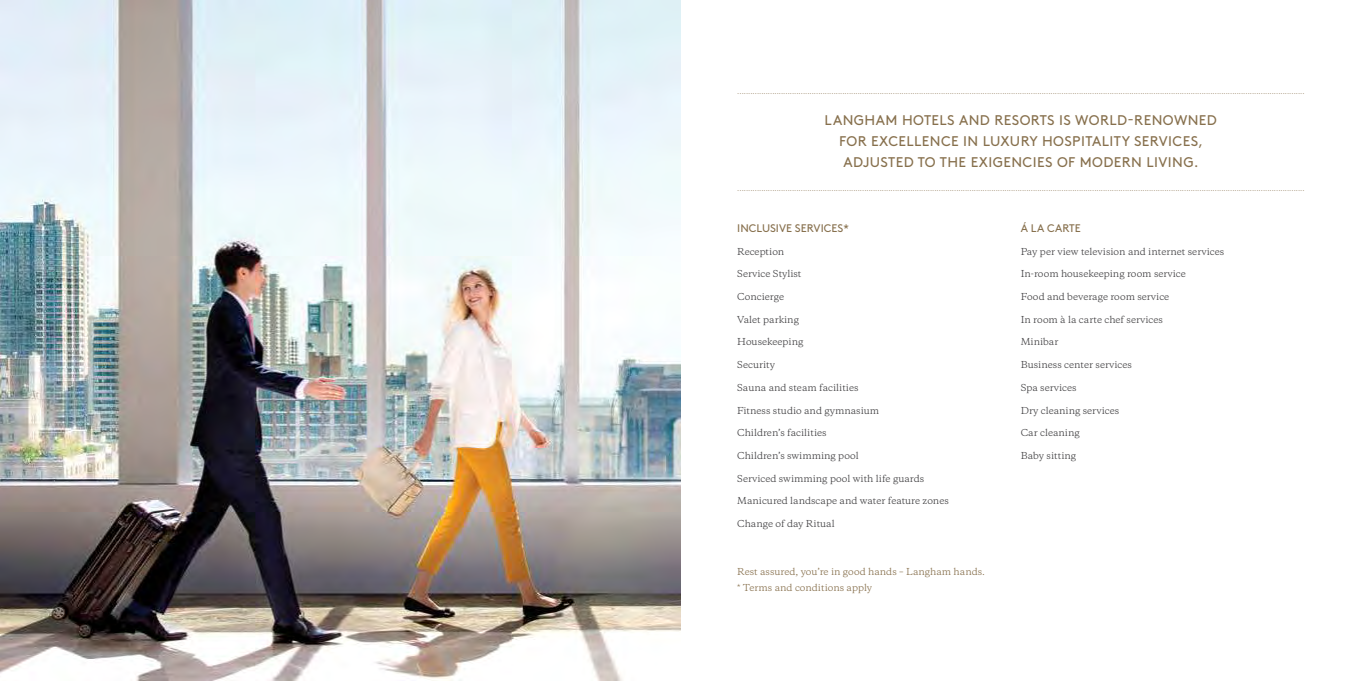
<style>
.page{position:relative;width:1361px;height:681px;background:#fff}
.page>*{position:absolute;margin:0;border:0;box-sizing:border-box;transform-origin:0 0}
.t1{font:14px/21px "Brown";letter-spacing:.03em;color:#87704d;text-align:center}
.t2{font:11px "Brown";letter-spacing:.005em;color:#87704d}
.t3{font:9px "Copernicus";color:#414042}
.t4{font:9px/16.5px "Copernicus";color:#87704d}
.t5{font:6px "Brown";color:#87704d}
</style>
<div class="page">
<img style="left:0;top:0;width:680px;height:680px">
<p class="t5" style="left:737px;top:88px;width:569px">...................................................................................................................................................................................................................................................................</p>
<h1 class="t1" style="left:824px;top:108px;width:394px">LANGHAM HOTELS AND RESORTS IS WORLD-RENOWNED<br>FOR EXCELLENCE IN LUXURY HOSPITALITY SERVICES,<br>ADJUSTED TO THE EXIGENCIES OF MODERN LIVING.</h1>
<p class="t5" style="left:737px;top:185px;width:569px">...................................................................................................................................................................................................................................................................</p>
<h2 class="t2" style="left:737px;top:220px;width:113px">INCLUSIVE SERVICES*</h2>
<h3 class="t3" style="left:737px;top:245px;width:49px">Reception</h3>
<h3 class="t3" style="left:737px;top:268px;width:66px">Service Stylist</h3>
<h3 class="t3" style="left:737px;top:290px;width:48px">Concierge</h3>
<h3 class="t3" style="left:737px;top:313px;width:63px">Valet parking</h3>
<h3 class="t3" style="left:737px;top:336px;width:68px">Housekeeping</h3>
<h3 class="t3" style="left:737px;top:358px;width:39px">Security</h3>
<h3 class="t3" style="left:737px;top:381px;width:123px">Sauna and steam facilities</h3>
<h3 class="t3" style="left:737px;top:404px;width:143px">Fitness studio and gymnasium</h3>
<h3 class="t3" style="left:737px;top:426px;width:91px">Children’s facilities</h3>
<h3 class="t3" style="left:737px;top:449px;width:123px">Children’s swimming pool</h3>
<h3 class="t3" style="left:737px;top:472px;width:188px">Serviced swimming pool with life guards</h3>
<h3 class="t3" style="left:737px;top:494px;width:213px">Manicured landscape and water feature zones</h3>
<h3 class="t3" style="left:737px;top:517px;width:99px">Change of day Ritual</h3>
<h3 class="t4" style="left:737px;top:563px;width:249px">Rest assured, you’re in good hands – Langham hands. * Terms and conditions apply</h3>
<h2 class="t2" style="left:1021px;top:220px;width:61px">Á LA CARTE</h2>
<h3 class="t3" style="left:1020px;top:245px;width:205px">Pay per view television and internet services</h3>
<h3 class="t3" style="left:1020px;top:268px;width:167px">In-room housekeeping room service</h3>
<h3 class="t3" style="left:1020px;top:290px;width:150px">Food and beverage room service</h3>
<h3 class="t3" style="left:1020px;top:313px;width:144px">In room à la carte chef services</h3>
<h3 class="t3" style="left:1020px;top:336px;width:39px">Minibar</h3>
<h3 class="t3" style="left:1020px;top:358px;width:113px">Business center services</h3>
<h3 class="t3" style="left:1020px;top:381px;width:57px">Spa services</h3>
<h3 class="t3" style="left:1020px;top:404px;width:100px">Dry cleaning services</h3>
<h3 class="t3" style="left:1020px;top:426px;width:61px">Car cleaning</h3>
<h3 class="t3" style="left:1020px;top:449px;width:57px">Baby sitting</h3>
</div>
